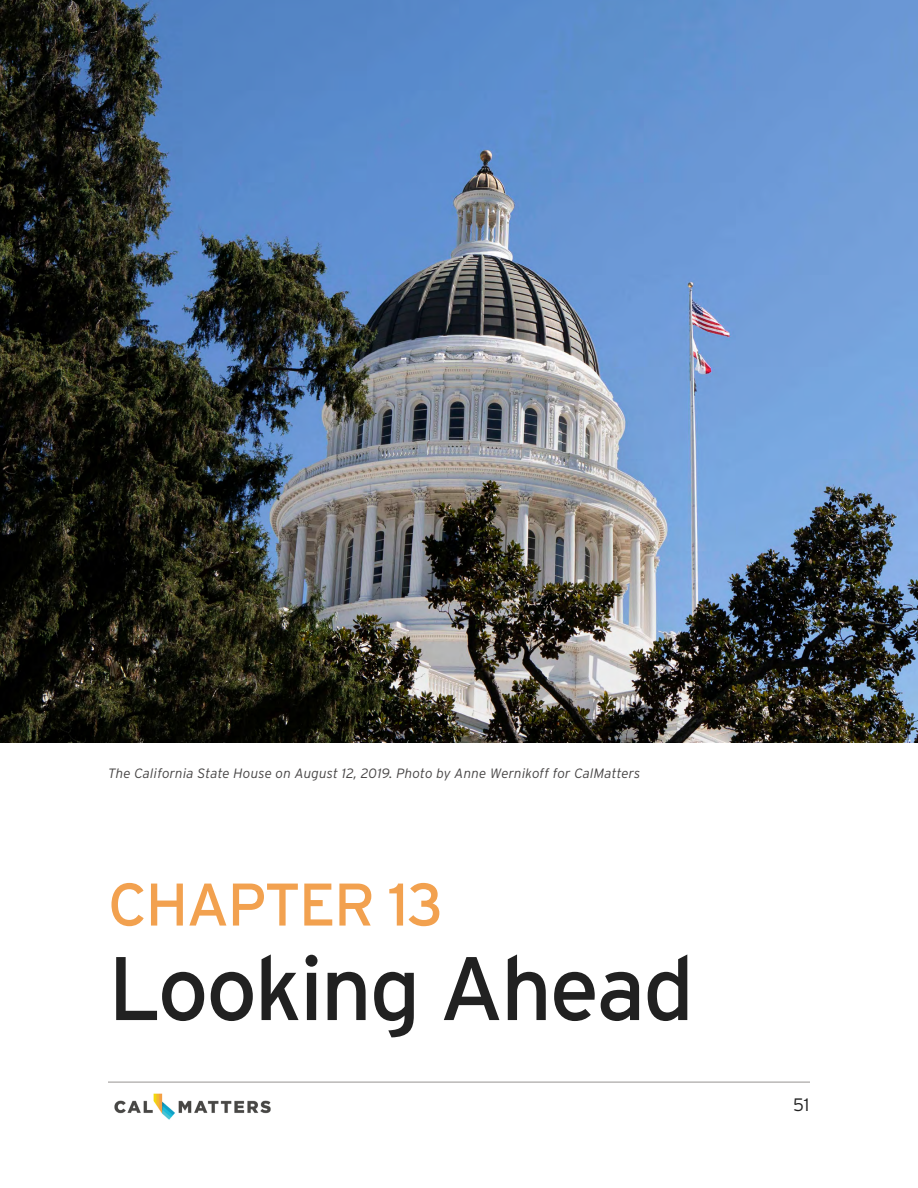
<style>
.page{position:relative;width:918px;height:1188px;background:#fff}
.page>*{position:absolute;margin:0;border:0;box-sizing:border-box;transform-origin:0 0}
.t1{font:90px "Interstate";letter-spacing:-.03em;color:#212121}
.t2{font:60px "Interstate";letter-spacing:-.03em;color:#f2a14f}
.t3{font:300 18px "Interstate";color:#212121}
.t4{font:italic 300 13.5px "Interstate";letter-spacing:.01em;color:#474545}
</style>
<div class="page">
<img style="left:108px;top:1081px;width:170px;height:39px">
<hr style="left:108px;top:1082px;width:702px;height:1px;background:#969491">
<img style="left:0;top:742px;width:918px;height:1px">
<img style="left:0;top:0;width:918px;height:742px">
<p class="t4" style="left:108px;top:765px;width:534px">The California State House on August 12, 2019. Photo by Anne Wernikoff for CalMatters</p>
<h2 class="t2" style="left:108px;top:871px;width:337px">CHAPTER 13</h2>
<h1 class="t1" style="left:108px;top:938px;width:588px">Looking Ahead</h1>
<h3 class="t3" style="left:793px;top:1095px;width:18px">51</h3>
</div>
